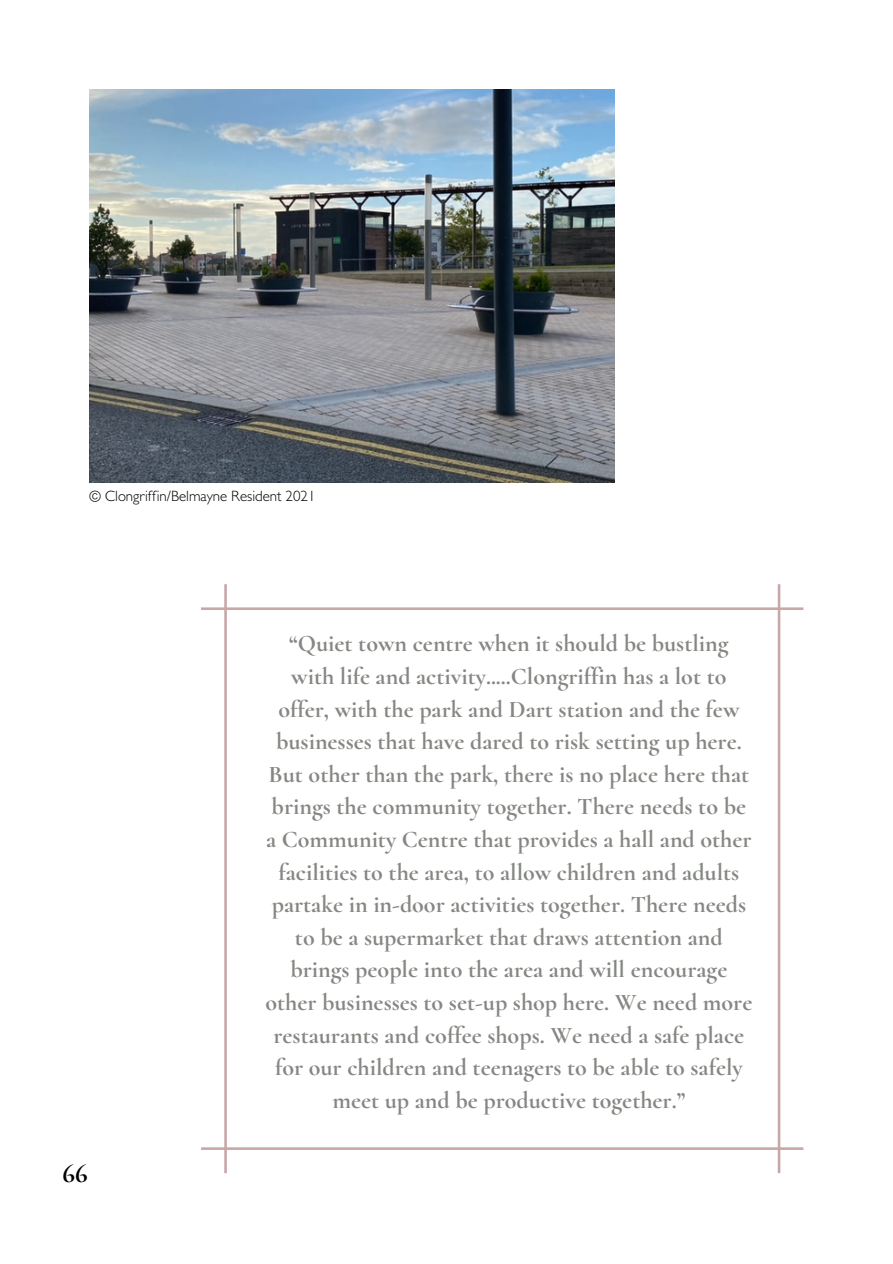
<style>
.page{position:relative;width:893px;height:1264px;background:#fff}
.page>*{position:absolute;margin:0;border:0;box-sizing:border-box;transform-origin:0 0}
.t1{font:700 27px "Cormorant";color:#000}
.t2{font:700 24px/32.5px "Cormorant";color:#848782;text-align:center}
.t3{font:300 15px "Gill Sans";color:#000}
</style>
<div class="page">
<svg style="left:201px;top:584px;width:602px;height:589px"></svg>
<img style="left:89px;top:89px;width:525px;height:394px">
<p class="t3" style="left:89px;top:490px;width:228px">© Clongriffin/Belmayne Resident 2021</p>
<p class="t1" style="left:62px;top:1156px;width:27px">66</p>
<p class="t2" style="left:265px;top:627px;width:488px">“Quiet town centre when it should be bustling with life and activity.....Clongriffin has a lot to offer, with the park and Dart station and the few businesses that have dared to risk setting up here.<br>But other than the park, there is no place here that brings the community together. There needs to be a Community Centre that provides a hall and other facilities to the area, to allow children and adults partake in in-door activities together. There needs to be a supermarket that draws attention and brings people into the area and will encourage other businesses to set-up shop here. We need more restaurants and coffee shops. We need a safe place for our children and teenagers to be able to safely meet up and be productive together.”</p>
</div>
